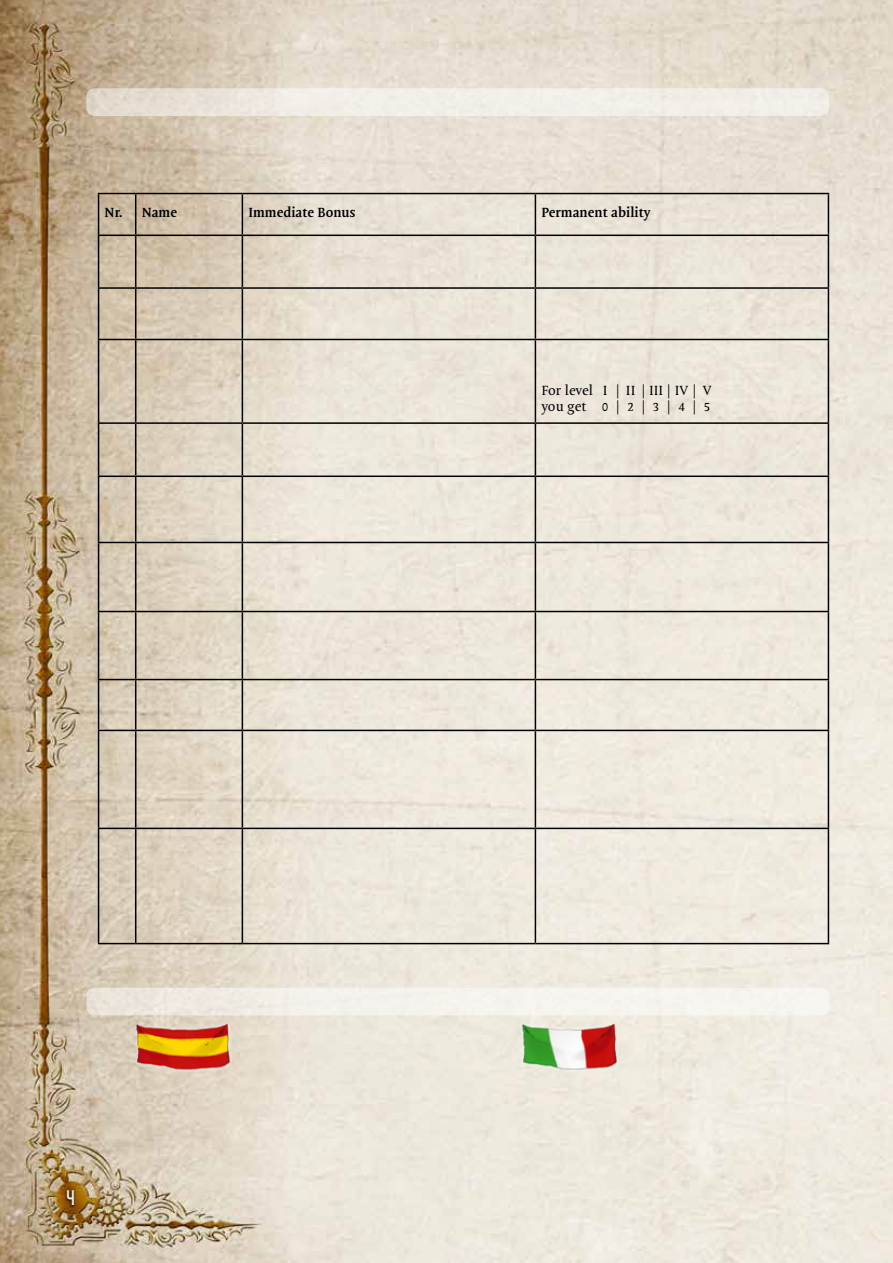
<style>
.page{position:relative;width:893px;height:1263px;background:#fff}
.page>*{position:absolute;margin:0;border:0;box-sizing:border-box;transform-origin:0 0}
.t1{font:21px "Laudanum";color:#f3ece3}
.t2{font:700 13.5px "Mantika Book Pro";color:#000}
.t3{font:13.5px/16.2px "Mantika Book Pro";color:#000}
</style>
<div class="page">
<img style="left:0;top:0;width:893px;height:1263px">
<div style="left:64px;top:1187px;width:14px;height:22px;background:#000;opacity:.75"></div>
<div style="left:86px;top:88px;width:743px;height:28px;background:linear-gradient(to right,#e9e2d8,#f6f3ef);border-radius:9px"></div>
<div style="left:86px;top:988px;width:743px;height:27px;background:linear-gradient(to right,#eee8df,#faf9f4);border-radius:9px"></div>
<hr style="left:98px;top:193px;width:38px;height:1px;background:#000">
<hr style="left:98px;top:194px;width:1px;height:41px;background:#000">
<hr style="left:136px;top:193px;width:106px;height:1px;background:#000">
<hr style="left:135px;top:194px;width:1px;height:41px;background:#000">
<hr style="left:242px;top:193px;width:293px;height:1px;background:#000">
<hr style="left:242px;top:194px;width:1px;height:41px;background:#000">
<hr style="left:535px;top:193px;width:294px;height:1px;background:#000">
<hr style="left:535px;top:194px;width:1px;height:41px;background:#000">
<hr style="left:828px;top:194px;width:1px;height:41px;background:#000">
<hr style="left:98px;top:235px;width:38px;height:1px;background:#000">
<hr style="left:98px;top:236px;width:1px;height:51px;background:#000">
<hr style="left:136px;top:235px;width:106px;height:1px;background:#000">
<hr style="left:135px;top:236px;width:1px;height:51px;background:#000">
<hr style="left:242px;top:235px;width:293px;height:1px;background:#000">
<hr style="left:242px;top:236px;width:1px;height:51px;background:#000">
<hr style="left:535px;top:235px;width:294px;height:1px;background:#000">
<hr style="left:535px;top:236px;width:1px;height:51px;background:#000">
<hr style="left:828px;top:236px;width:1px;height:51px;background:#000">
<hr style="left:98px;top:287px;width:38px;height:2px;background:#000">
<hr style="left:98px;top:289px;width:1px;height:50px;background:#000">
<hr style="left:136px;top:287px;width:106px;height:2px;background:#000">
<hr style="left:135px;top:289px;width:1px;height:50px;background:#000">
<hr style="left:242px;top:287px;width:293px;height:2px;background:#000">
<hr style="left:242px;top:289px;width:1px;height:50px;background:#000">
<hr style="left:535px;top:287px;width:294px;height:2px;background:#000">
<hr style="left:535px;top:289px;width:1px;height:50px;background:#000">
<hr style="left:828px;top:289px;width:1px;height:50px;background:#000">
<hr style="left:98px;top:339px;width:38px;height:1px;background:#000">
<hr style="left:98px;top:340px;width:1px;height:82px;background:#000">
<hr style="left:136px;top:339px;width:106px;height:1px;background:#000">
<hr style="left:135px;top:340px;width:1px;height:82px;background:#000">
<hr style="left:242px;top:339px;width:293px;height:1px;background:#000">
<hr style="left:242px;top:340px;width:1px;height:82px;background:#000">
<hr style="left:535px;top:339px;width:294px;height:1px;background:#000">
<hr style="left:535px;top:340px;width:1px;height:82px;background:#000">
<hr style="left:828px;top:340px;width:1px;height:82px;background:#000">
<hr style="left:98px;top:422px;width:38px;height:2px;background:#000">
<hr style="left:98px;top:424px;width:1px;height:51px;background:#000">
<hr style="left:136px;top:422px;width:106px;height:2px;background:#000">
<hr style="left:135px;top:424px;width:1px;height:51px;background:#000">
<hr style="left:242px;top:422px;width:293px;height:2px;background:#000">
<hr style="left:242px;top:424px;width:1px;height:51px;background:#000">
<hr style="left:535px;top:422px;width:294px;height:2px;background:#000">
<hr style="left:535px;top:424px;width:1px;height:51px;background:#000">
<hr style="left:828px;top:424px;width:1px;height:51px;background:#000">
<hr style="left:98px;top:475px;width:38px;height:2px;background:#000">
<hr style="left:98px;top:477px;width:1px;height:65px;background:#000">
<hr style="left:136px;top:475px;width:106px;height:2px;background:#000">
<hr style="left:135px;top:477px;width:1px;height:65px;background:#000">
<hr style="left:242px;top:475px;width:293px;height:2px;background:#000">
<hr style="left:242px;top:477px;width:1px;height:65px;background:#000">
<hr style="left:535px;top:475px;width:294px;height:2px;background:#000">
<hr style="left:535px;top:477px;width:1px;height:65px;background:#000">
<hr style="left:828px;top:477px;width:1px;height:65px;background:#000">
<hr style="left:98px;top:542px;width:38px;height:1px;background:#000">
<hr style="left:98px;top:543px;width:1px;height:68px;background:#000">
<hr style="left:136px;top:542px;width:106px;height:1px;background:#000">
<hr style="left:135px;top:543px;width:1px;height:68px;background:#000">
<hr style="left:242px;top:542px;width:293px;height:1px;background:#000">
<hr style="left:242px;top:543px;width:1px;height:68px;background:#000">
<hr style="left:535px;top:542px;width:294px;height:1px;background:#000">
<hr style="left:535px;top:543px;width:1px;height:68px;background:#000">
<hr style="left:828px;top:543px;width:1px;height:68px;background:#000">
<hr style="left:98px;top:611px;width:38px;height:1px;background:#000">
<hr style="left:98px;top:612px;width:1px;height:67px;background:#000">
<hr style="left:136px;top:611px;width:106px;height:1px;background:#000">
<hr style="left:135px;top:612px;width:1px;height:67px;background:#000">
<hr style="left:242px;top:611px;width:293px;height:1px;background:#000">
<hr style="left:242px;top:612px;width:1px;height:67px;background:#000">
<hr style="left:535px;top:611px;width:294px;height:1px;background:#000">
<hr style="left:535px;top:612px;width:1px;height:67px;background:#000">
<hr style="left:828px;top:612px;width:1px;height:67px;background:#000">
<hr style="left:98px;top:679px;width:38px;height:1px;background:#000">
<hr style="left:98px;top:680px;width:1px;height:50px;background:#000">
<hr style="left:136px;top:679px;width:106px;height:1px;background:#000">
<hr style="left:135px;top:680px;width:1px;height:50px;background:#000">
<hr style="left:242px;top:679px;width:293px;height:1px;background:#000">
<hr style="left:242px;top:680px;width:1px;height:50px;background:#000">
<hr style="left:535px;top:679px;width:294px;height:1px;background:#000">
<hr style="left:535px;top:680px;width:1px;height:50px;background:#000">
<hr style="left:828px;top:680px;width:1px;height:50px;background:#000">
<hr style="left:98px;top:730px;width:38px;height:1px;background:#000">
<hr style="left:98px;top:731px;width:1px;height:97px;background:#000">
<hr style="left:136px;top:730px;width:106px;height:1px;background:#000">
<hr style="left:135px;top:731px;width:1px;height:97px;background:#000">
<hr style="left:242px;top:730px;width:293px;height:1px;background:#000">
<hr style="left:242px;top:731px;width:1px;height:97px;background:#000">
<hr style="left:535px;top:730px;width:294px;height:1px;background:#000">
<hr style="left:535px;top:731px;width:1px;height:97px;background:#000">
<hr style="left:828px;top:731px;width:1px;height:97px;background:#000">
<hr style="left:98px;top:828px;width:38px;height:1px;background:#000">
<hr style="left:98px;top:829px;width:1px;height:114px;background:#000">
<hr style="left:136px;top:828px;width:106px;height:1px;background:#000">
<hr style="left:135px;top:829px;width:1px;height:114px;background:#000">
<hr style="left:242px;top:828px;width:293px;height:1px;background:#000">
<hr style="left:242px;top:829px;width:1px;height:114px;background:#000">
<hr style="left:535px;top:828px;width:294px;height:1px;background:#000">
<hr style="left:535px;top:829px;width:1px;height:114px;background:#000">
<hr style="left:828px;top:829px;width:1px;height:114px;background:#000">
<hr style="left:98px;top:943px;width:38px;height:1px;background:#000">
<hr style="left:136px;top:943px;width:106px;height:1px;background:#000">
<hr style="left:242px;top:943px;width:293px;height:1px;background:#000">
<hr style="left:535px;top:943px;width:294px;height:1px;background:#000">
<img style="left:512px;top:1012px;width:114px;height:72px">
<img style="left:125px;top:1012px;width:115px;height:72px">
<p class="t2" style="left:105px;top:203px;width:74px">Nr. Name</p>
<p class="t2" style="left:248px;top:203px;width:109px">Immediate Bonus</p>
<p class="t2" style="left:541px;top:203px;width:111px">Permanent ability</p>
<p class="t3" style="left:541px;top:383px;width:172px">For level I | II | III | IV | V you get 0|2|3|4|5</p>
<h1 class="t1" style="left:66px;top:1188px;width:10px">4</h1>
</div>
